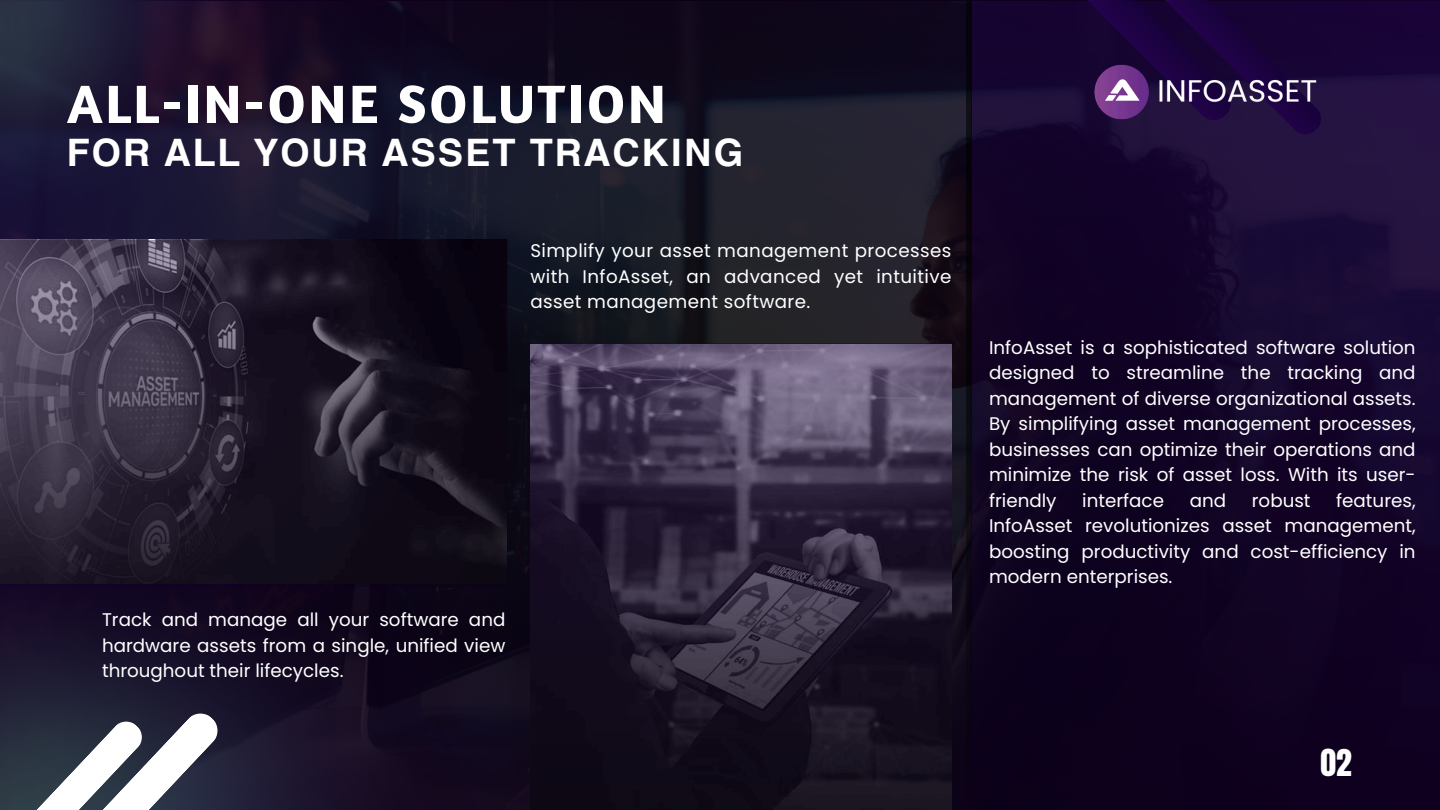
<style>
.page{position:relative;width:1440px;height:810px;background:#fff}
.page>*{position:absolute;margin:0;border:0;box-sizing:border-box;transform-origin:0 0}
.t1{font:700 54.9px "Amaranth";letter-spacing:.05em;color:#fff}
.t2{font:700 37.9px "Helvetica World";letter-spacing:.05em;color:#fff}
.t3{font:31.6px "Anton";color:#fff}
.t4{font:18.3px/25.5px "Poppins";color:#fff;text-align:justify}
</style>
<div class="page">
<img style="left:294px;top:2px;width:677px;height:808px">
<img style="left:0;top:493px;width:513px;height:317px">
<img style="left:0;top:0;width:294px;height:240px">
<svg style="left:0;top:713px;width:218px;height:97px"></svg>
<div style="left:971px;top:2px;width:469px;height:808px;background:linear-gradient(to bottom,#1d0b3a,#0b0019)"></div>
<img style="left:967px;top:1px;width:4px;height:806px">
<img style="left:1162px;top:71px;width:159px;height:39px">
<img style="left:1084px;top:54px;width:78px;height:75px">
<svg style="left:530px;top:344px;width:422px;height:465px;background:#30273c"></svg>
<svg style="left:0;top:240px;width:508px;height:346px;background:#251f2f"></svg>
<p class="t1" style="left:67px;top:69px;width:600px">ALL-IN-ONE SOLUTION</p>
<p class="t2" style="left:67px;top:122px;width:678px">FOR ALL YOUR ASSET TRACKING</p>
<p class="t4" style="left:530px;top:238px;width:422px">Simplify your asset management processes with InfoAsset, an advanced yet intuitive asset management software.</p>
<p class="t4" style="left:102px;top:607px;width:405px">Track and manage all your software and hardware assets from a single, unified view throughout their lifecycles.</p>
<p class="t4" style="left:989px;top:335px;width:428px">InfoAsset is a sophisticated software solution designed to streamline the tracking and management of diverse organizational assets.<br>By simplifying asset management processes, businesses can optimize their operations and minimize the risk of asset loss. With its user&shy;friendly</p>
<p class="t4" style="left:989px;top:488px;width:428px;text-indent:347px">features, InfoAsset revolutionizes asset management, boosting productivity and cost-efficiency in modern enterprises.</p>
<p class="t4" style="left:1082px;top:488px;width:83px">interface</p>
<p class="t4" style="left:1190px;top:488px;width:38px">and</p>
<p class="t4" style="left:1252px;top:488px;width:60px">robust</p>
<p class="t3" style="left:1321px;top:740px;width:33px">02</p>
</div>
